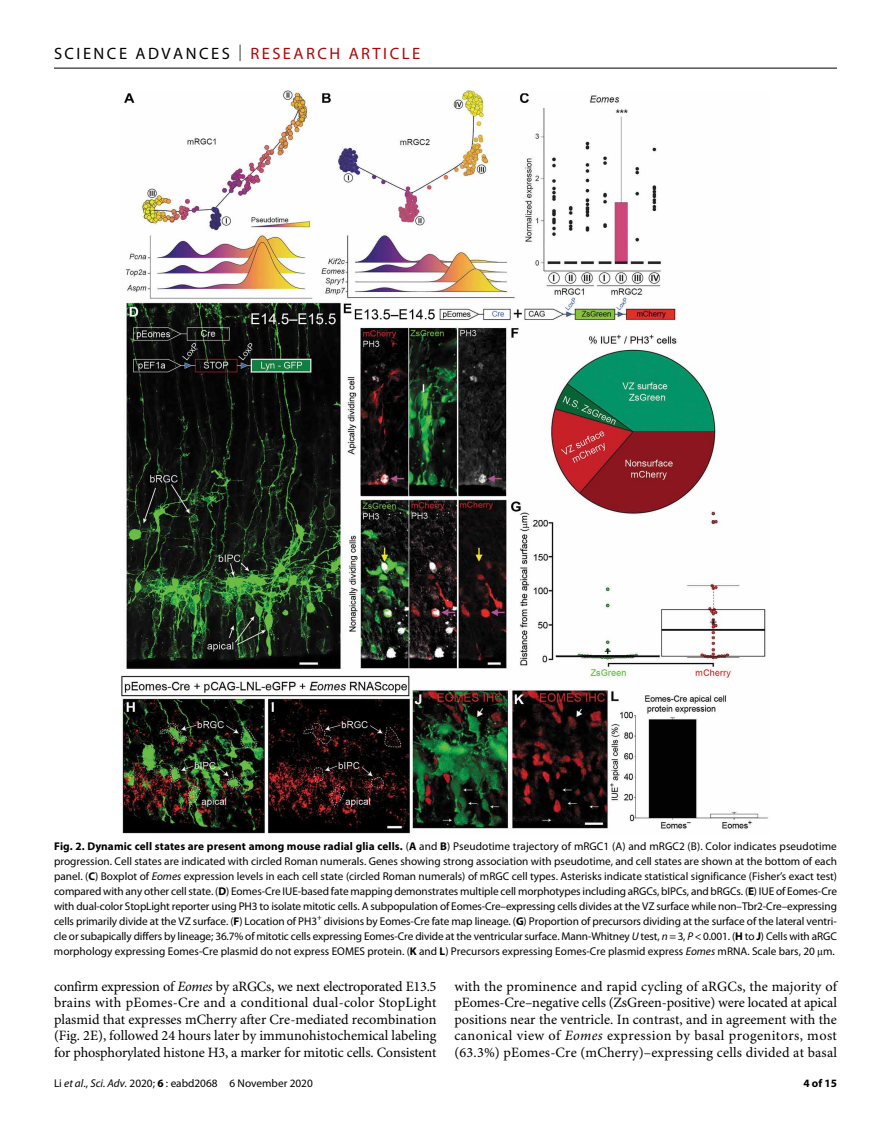
<style>
.page{position:relative;width:891px;height:1134px;background:#fff}
.page>*{position:absolute;margin:0;border:0;box-sizing:border-box;transform-origin:0 0}
.t1{font:16.5px "Myriad Pro";letter-spacing:.15em;color:#000}
.t2{font:14.25px/16.5px "Minion Pro";color:#000;text-align:justify}
.t3{font:11.25px/15px "Myriad Pro";color:#000;text-align:justify}
.t4{font:700 11.25px "Myriad Pro";color:#000}
.s1{font-weight:300}
.s2{color:#b10508}
.s3{font-weight:700}
.s4{font-style:italic}
</style>
<div class="page">
<hr style="left:54px;top:68px;width:783px;height:1px;background:#000">
<img style="left:122px;top:90px;width:646px;height:744px">
<h1 class="t1" style="left:54px;top:40px;width:368px">SCIENCE ADVANCES <span class="s1">|</span> <span class="s2">RESEARCH ARTICLE</span></h1>
<p class="t3" style="left:54px;top:839px;width:785px"><span class="s3">Fig. 2. Dynamic cell states are present among mouse radial glia cells.</span> (<span class="s3">A</span> and <span class="s3">B</span>) Pseudotime trajectory of mRGC1 (A) and mRGC2 (B). Color indicates pseudotime progression. Cell states are indicated with circled Roman numerals. Genes showing strong association with pseudotime, and cell states are shown at the bottom of each panel. (<span class="s3">C</span>) Boxplot of <span class="s4">Eomes</span> expression levels in each cell state (circled Roman numerals) of mRGC cell types. Asterisks indicate statistical significance (Fisher’s exact test) compared with any other cell state. (<span class="s3">D</span>) Eomes-Cre IUE-based fate mapping demonstrates multiple cell morphotypes including aRGCs, bIPCs, and bRGCs. (<span class="s3">E</span>) IUE of Eomes-Cre with dual-color StopLight reporter using PH3 to isolate mitotic cells. A subpopulation of Eomes-Cre–expressing cells divides at the VZ surface while non–Tbr2-Cre–expressing cells primarily divide at the VZ surface. (<span class="s3">F</span>) Location of PH3<sup>+</sup> divisions by Eomes-Cre fate map lineage. (<span class="s3">G</span>) Proportion of precursors dividing at the surface of the lateral ventri&shy;cle or subapically differs by lineage; 36.7% of mitotic cells expressing Eomes-Cre divide at the ventricular surface. Mann-Whitney <span class="s4">U</span> test, <span class="s4">n</span>=3, <span class="s4">P</span>&lt;0.001. (<span class="s3">H</span> to <span class="s3">J</span>) Cells with aRGC morphology expressing Eomes-Cre plasmid do not express EOMES protein. (<span class="s3">K</span> and <span class="s3">L</span>) Precursors expressing Eomes-Cre plasmid express <span class="s4">Eomes</span> mRNA. Scale bars, 20 m.</p>
<p class="t2" style="left:54px;top:979px;width:384px">confirm expression of <span class="s4">Eomes</span> by aRGCs, we next electroporated E13.5 brains with pEomes-Cre and a conditional dual-color StopLight plasmid that expresses mCherry after Cre-mediated recombination (Fig. 2E), followed 24 hours later by immunohistochemical labeling for phosphorylated histone H3, a marker for mitotic cells. Consistent</p>
<p class="t2" style="left:454px;top:979px;width:384px">with the prominence and rapid cycling of aRGCs, the majority of pEomes-Cre–negative cells (ZsGreen-positive) were located at apical positions near the ventricle. In contrast, and in agreement with the canonical view of <span class="s4">Eomes</span> expression by basal progenitors, most (63.3%) pEomes-Cre (mCherry)–expressing cells divided at basal</p>
<p class="t3" style="left:54px;top:1076px;width:260px">Li <span class="s4">et al</span>., <span class="s4">Sci. Adv.</span> 2020; <span class="s3">6</span> : eabd2068 6 November 2020</p>
<p class="t4" style="left:803px;top:1074px;width:35px">4 of 15</p>
</div>
